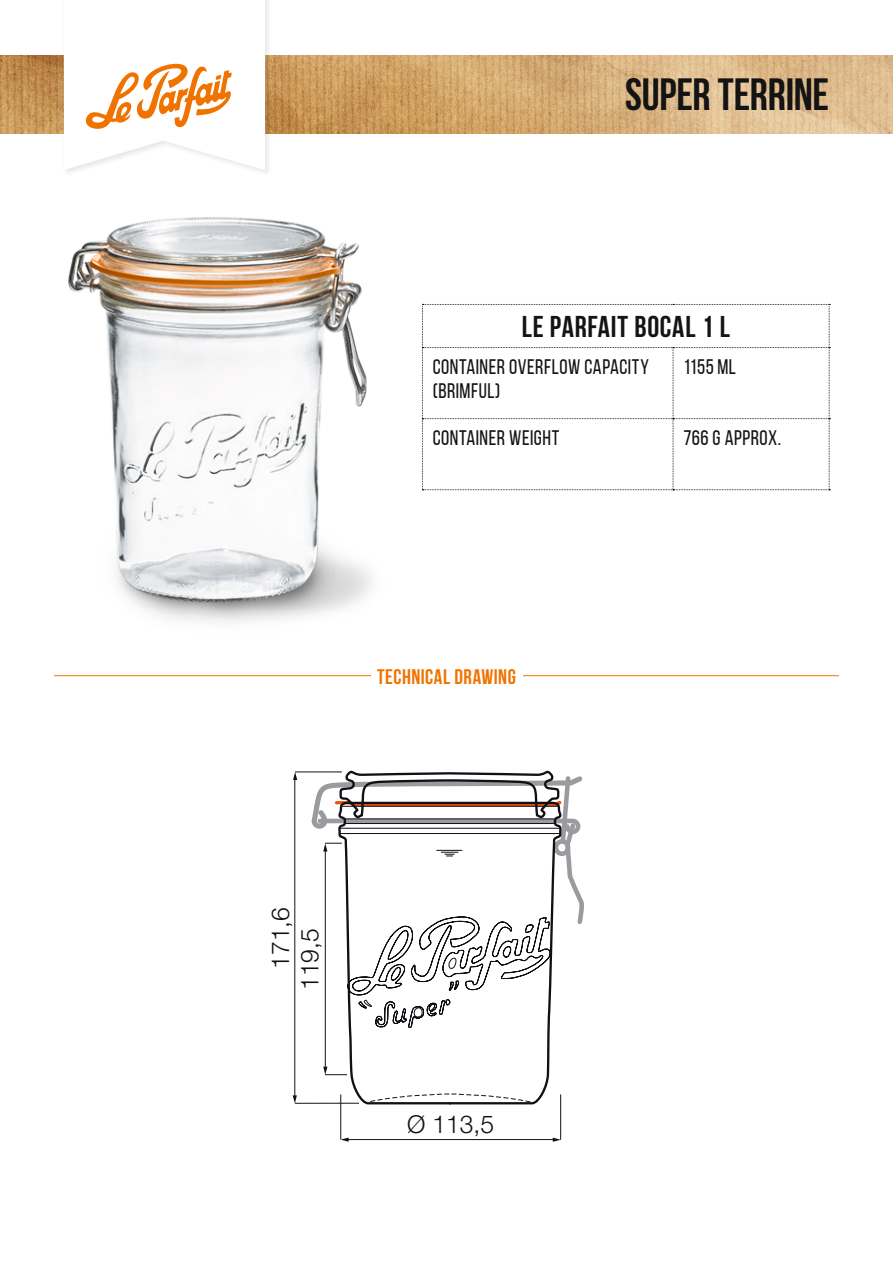
<style>
.page{position:relative;width:893px;height:1263px;background:#fff}
.page>*{position:absolute;margin:0;border:0;box-sizing:border-box;transform-origin:0 0}
.t1{font:700 45px "Bebas Neue";letter-spacing:-.005em;color:#131413}
.t2{font:700 30px "Bebas Neue";letter-spacing:.025em;color:#131413}
.t3{font:300 24.6px/29.1px "Helvetica Neue LT Std";color:#121015}
.t4{font:21px/24px "Bebas Neue";letter-spacing:.025em;color:#131413}
.t5{font:700 21px "Bebas Neue";letter-spacing:.02em;color:#f07300}
</style>
<div class="page">
<img style="left:68px;top:217px;width:304px;height:405px">
<svg style="left:335px;top:1028px;width:227px;height:77px"></svg>
<svg style="left:367px;top:1094px;width:164px;height:9px"></svg>
<hr style="left:342px;top:1139px;width:213px;height:1px;background:#121015">
<svg style="left:341px;top:1137px;width:8px;height:5px"></svg>
<svg style="left:553px;top:1137px;width:7px;height:5px"></svg>
<hr style="left:340px;top:1094px;width:1px;height:45px;background:#121015">
<hr style="left:560px;top:1094px;width:1px;height:46px;background:#121015">
<hr style="left:295px;top:1103px;width:64px;height:1px;background:#121015">
<svg style="left:293px;top:772px;width:4px;height:8px"></svg>
<svg style="left:293px;top:1095px;width:4px;height:8px"></svg>
<hr style="left:294px;top:777px;width:1px;height:322px;background:#121015">
<hr style="left:295px;top:771px;width:47px;height:1px;background:#121015">
<hr style="left:325px;top:851px;width:1px;height:219px;background:#121015">
<svg style="left:309px;top:771px;width:275px;height:257px"></svg>
<svg style="left:323px;top:1067px;width:24px;height:8px"></svg>
<img style="left:0;top:55px;width:893px;height:79px">
<hr style="left:54px;top:675px;width:317px;height:1px;background:#f07300">
<svg style="left:422px;top:304px;width:408px;height:186px"></svg>
<hr style="left:523px;top:675px;width:316px;height:1px;background:#f07300">
<div style="left:62px;top:0;width:211px;height:177px;background:#131413;opacity:.1"></div>
<svg style="left:64px;top:0;width:201px;height:170px"></svg>
<h1 class="t1" style="left:625px;top:69px;width:205px">SUPER TERRINE</h1>
<h2 class="t2" style="left:522px;top:310px;width:210px">LE PARFAIT BOCAL 1 L</h2>
<p class="t4" style="left:433px;top:354px;width:218px">CONTAINER OVERFLOW CAPACITY (BRIMFUL)</p>
<p class="t4" style="left:683px;top:354px;width:54px">1155 ML</p>
<p class="t4" style="left:433px;top:425px;width:128px">CONTAINER WEIGHT</p>
<p class="t4" style="left:683px;top:425px;width:99px">766G APPROX.</p>
<p class="t5" style="left:377px;top:665px;width:140px">TECHNICAL DRAWING</p>
<p class="t3" style="left:265px;top:990px;width:84px;text-indent:21px;rotate:-90deg">171,6<br>119,5</p>
<p class="t3" style="left:407px;top:1109px;width:88px">Ø 113,5</p>
</div>
